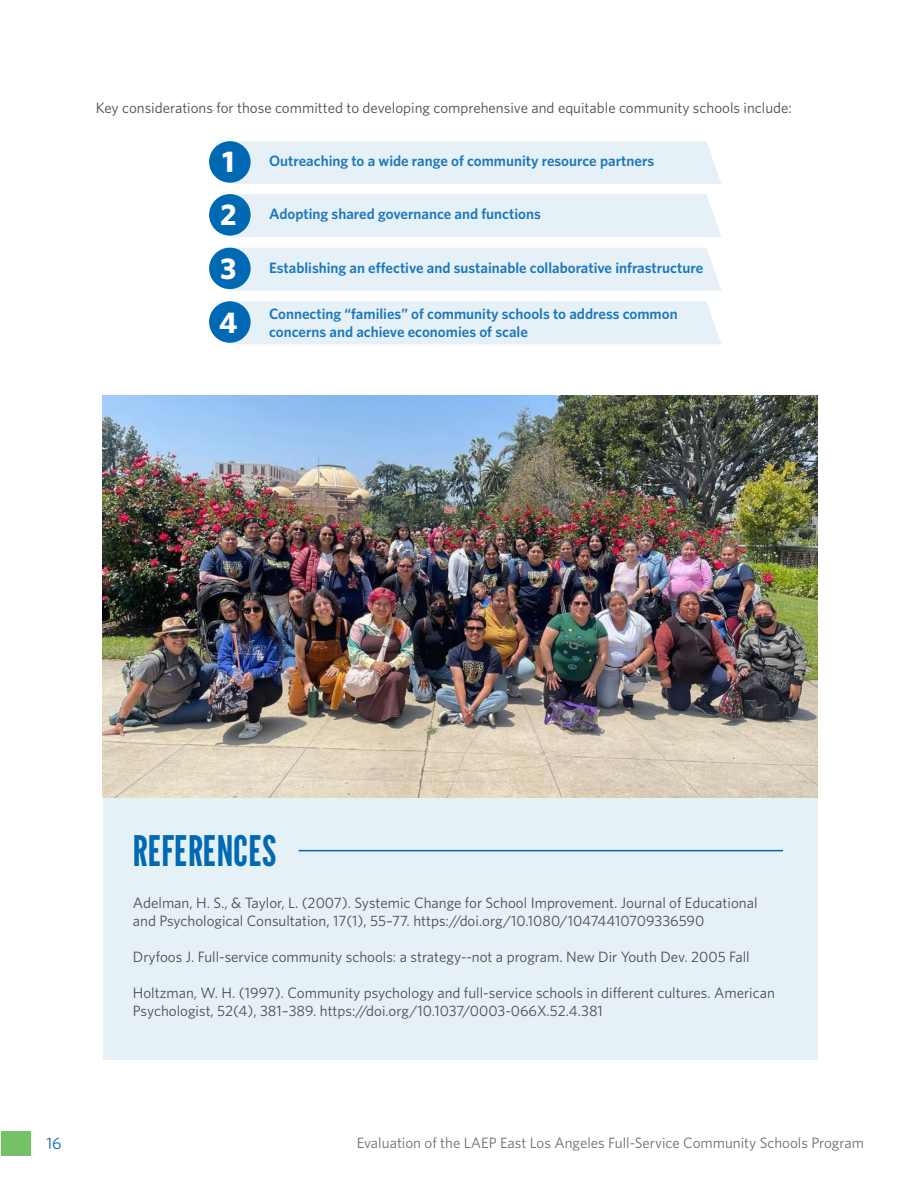
<style>
.page{position:relative;width:918px;height:1188px;background:#fff}
.page>*{position:absolute;margin:0;border:0;box-sizing:border-box;transform-origin:0 0}
.t1{font:42px "League Gothic";color:#0069b3}
.t2{font:700 30px "Whitney";color:#fff}
.t3{font:16.5px "Whitney";color:#0069b3}
.t4{font:15px/18px "Whitney";color:#4b4c4d}
.t5{font:600 15px/18px "Whitney";color:#1a78ba}
.t6{font:15px "Whitney";color:#6c6d70}
</style>
<div class="page">
<div style="left:1px;top:1131px;width:30px;height:25px;background:#73c266"></div>
<div style="left:103px;top:797px;width:714px;height:263px;background:#e6f0f7"></div>
<div style="left:230px;top:141px;width:491px;height:43px;background:#e6f0f7"></div>
<div style="left:209px;top:141px;width:42px;height:42px;background:#0069b3;border-radius:50%"></div>
<div style="left:230px;top:194px;width:491px;height:43px;background:#e6f0f7"></div>
<div style="left:209px;top:194px;width:42px;height:42px;background:#0069b3;border-radius:50%"></div>
<div style="left:230px;top:248px;width:491px;height:43px;background:#e6f0f7"></div>
<div style="left:209px;top:248px;width:42px;height:41px;background:#0069b3;border-radius:50%"></div>
<div style="left:230px;top:301px;width:491px;height:43px;background:#e6f0f7"></div>
<div style="left:209px;top:301px;width:42px;height:42px;background:#0069b3;border-radius:50%"></div>
<hr style="left:298px;top:850px;width:485px;height:1px;background:#0069b3">
<img style="left:103px;top:396px;width:714px;height:401px">
<p class="t4" style="left:96px;top:98px;width:698px">Key considerations for those committed to developing comprehensive and equitable community schools include:</p>
<p class="t2" style="left:222px;top:144px;width:14px">1</p>
<p class="t5" style="left:269px;top:152px;width:387px">Outreaching to a wide range of community resource partners</p>
<p class="t2" style="left:220px;top:197px;width:18px">2</p>
<p class="t5" style="left:269px;top:204px;width:273px">Adopting shared governance and functions</p>
<p class="t2" style="left:220px;top:250px;width:18px">3</p>
<p class="t5" style="left:269px;top:258px;width:436px">Establishing an effective and sustainable collaborative infrastructure</p>
<p class="t2" style="left:219px;top:304px;width:20px">4</p>
<p class="t5" style="left:269px;top:304px;width:410px">Connecting “families” of community schools to address common concerns and achieve economies of scale</p>
<p class="t1" style="left:133px;top:822px;width:145px">REFERENCES</p>
<p class="t4" style="left:133px;top:893px;width:626px">Adelman, H. S., &amp; Taylor, L. (2007). Systemic Change for School Improvement. Journal of Educational and Psychological Consultation, 17(1), 55–77. https://doi.org/10.1080/10474410709336590</p>
<p class="t4" style="left:133px;top:947px;width:618px">Dryfoos J. Full-service community schools: a strategy--not a program. New Dir Youth Dev. 2005 Fall</p>
<p class="t4" style="left:133px;top:983px;width:643px">Holtzman, W. H. (1997). Community psychology and full-service schools in different cultures. American<br>Psychologist, 52(4), 381–389. https://doi.org/10.1037/0003-066X.52.4.381</p>
<p class="t3" style="left:46px;top:1133px;width:17px">16</p>
<p class="t6" style="left:357px;top:1134px;width:509px">Evaluation of the LAEP East Los Angeles Full-Service Community Schools Program</p>
</div>
